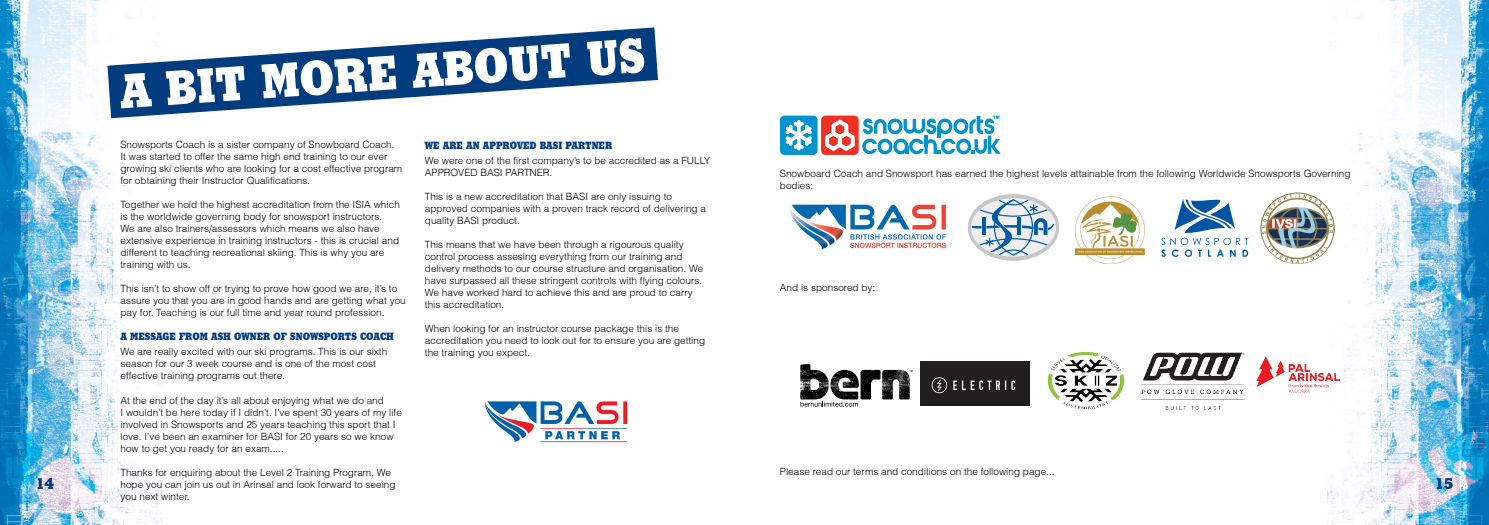
<style>
.page{position:relative;width:1489px;height:525px;background:#fff}
.page>*{position:absolute;margin:0;border:0;box-sizing:border-box;transform-origin:0 0}
.t1{font:800 46.88px "Stymie BT";color:#fff}
.t2{font:800 15px "Stymie BT";color:#003c7e}
.t3{font:800 10.25px "Stymie BT";color:#003c7e}
.t4{font:300 10px/12px "Helvetica";color:#000}
</style>
<div class="page">
<img style="left:0;top:0;width:1488px;height:524px">
<svg style="left:107px;top:27px;width:551px;height:91px;fill:#003c7e"></svg>
<div style="left:780px;top:115px;width:37px;height:40px;background:#0093d0;border-radius:5px"></div>
<div style="left:821px;top:115px;width:37px;height:40px;background:#ee3124;border-radius:5px"></div>
<hr style="left:797px;top:120px;width:3px;height:30px;background:#fff;border-radius:2px">
<svg style="left:785px;top:121px;width:27px;height:28px"></svg>
<svg style="left:821px;top:117px;width:34px;height:36px"></svg>
<svg style="left:862px;top:116px;width:138px;height:38px"></svg>
<img style="left:775px;top:197px;width:176px;height:58px">
<svg style="left:1161px;top:198px;width:87px;height:59px"></svg>
<svg style="left:967px;top:194px;width:92px;height:67px"></svg>
<img style="left:1260px;top:192px;width:74px;height:72px">
<img style="left:1075px;top:195px;width:71px;height:69px">
<img style="left:473px;top:395px;width:176px;height:58px">
<svg style="left:800px;top:364px;width:112px;height:42px"></svg>
<img style="left:920px;top:361px;width:109px;height:44px">
<img style="left:1040px;top:346px;width:91px;height:68px">
<img style="left:1137px;top:347px;width:110px;height:65px">
<img style="left:1256px;top:356px;width:82px;height:36px">
<h1 class="t1" style="left:118px;top:63px;width:525px;rotate:-4deg">A BI T MORE AB OUT US</h1>
<p class="t4" style="left:120px;top:138px;width:283px">Snowsports Coach is a sister company of Snowboard Coach.<br>It was started to offer the same high end training to our ever growing ski clients who are looking for a cost effective program for obtaining their Instructor Qualifications.</p>
<p class="t4" style="left:120px;top:198px;width:281px">Together we hold the highest accreditation from the ISIA which is the worldwide governing body for snowsport instructors.<br>We are also trainers/assessors which means we also have extensive experience in training instructors - this is crucial and different to teaching recreational skiing. This is why you are training with us.</p>
<p class="t4" style="left:120px;top:282px;width:287px">This isn’t to show off or trying to prove how good we are, it’s to assure you that you are in good hands and are getting what you pay for. Teaching is our full time and year round profession.</p>
<p class="t3" style="left:120px;top:330px;width:18px">A MESSA</p>
<p class="t3" style="left:162px;top:330px;width:87px">GE FROM ASH OWNE</p>
<p class="t3" style="left:263px;top:330px;width:132px">R OF SNOWSPORTS COACH</p>
<p class="t4" style="left:120px;top:345px;width:268px">We are really excited with our ski programs. This is our sixth season for our 3 week course and is one of the most cost effective training programs out there.</p>
<p class="t4" style="left:120px;top:393px;width:283px">At the end of the day it’s all about enjoying what we do and<br>I wouldn’t be here today if I didn’t. I’ve spent 30 years of my life involved in Snowsports and 25 years teaching this sport that I love. I’ve been an examiner for BASI for 20 years so we know how to get you ready for an exam.....</p>
<p class="t4" style="left:120px;top:465px;width:276px">Thanks for enquiring about the Level 2 Training Program, We hope you can join us out in Arinsal and look forward to seeing you next winter.</p>
<p class="t3" style="left:425px;top:139px;width:189px">WE ARE AN APPROVED BASI PARTNE R</p>
<p class="t4" style="left:425px;top:154px;width:287px">We were one of the first company’s to be accredited as a FULLY<br>APPROVED BASI PARTNER.</p>
<p class="t4" style="left:425px;top:190px;width:283px">This is a new accreditation that BASI are only issuing to approved companies with a proven track record of delivering a quality BASI product.</p>
<p class="t4" style="left:425px;top:238px;width:280px">This means that we have been through a rigourous quality control process assesing everything from our training and delivery methods to our course structure and organisation. We have surpassed all these stringent controls with flying colours.<br>We have worked hard to achieve this and are proud to carry this accreditation.</p>
<p class="t4" style="left:425px;top:322px;width:282px">When looking for an instructor course package this is the accreditation you need to look out for to ensure you are getting the training you expect.</p>
<p class="t4" style="left:780px;top:167px;width:572px">Snowboard Coach and Snowsport has earned the highest levels attainable from the following Worldwide Snowsports Governing bodies:</p>
<p class="t4" style="left:780px;top:281px;width:97px">And is sponsored by:</p>
<p class="t4" style="left:780px;top:465px;width:276px">Please read our terms and conditions on the following page...</p>
<h2 class="t2" style="left:35px;top:474px;width:20px">14</h2>
<h2 class="t2" style="left:1434px;top:474px;width:20px">15</h2>
</div>
